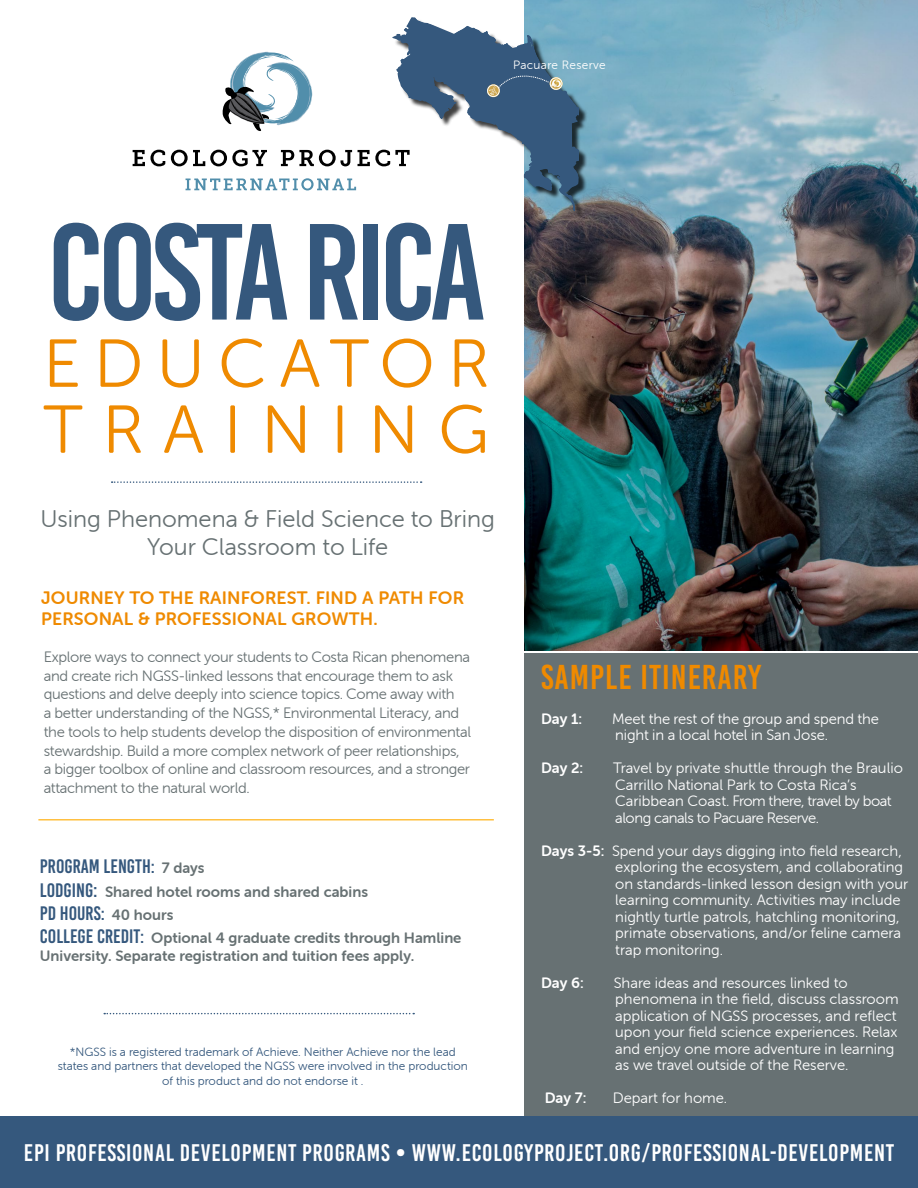
<style>
.page{position:relative;width:918px;height:1188px;background:#fff}
.page>*{position:absolute;margin:0;border:0;box-sizing:border-box;transform-origin:0 0}
.t1{font:136.5px "Bebas Kai";letter-spacing:-.04em;color:#35587d}
.t2{font:67.5px/66px "Museo Sans Rounded 300";letter-spacing:.245em;color:#ef8a00}
.t3{font:34.5px "Bebas Kai";letter-spacing:.03em;color:#ef8a00}
.t4{font:24px "Bebas Kai";letter-spacing:.03em;color:#fff}
.t5{font:24px/28.8px "Museo Sans Rounded 300";color:#677173;text-align:center}
.t6{font:19.5px "Bebas Kai";color:#35587d}
.t7{font:18px/21.6px "Museo Sans Rounded 700";letter-spacing:.01em;color:#ef8a00}
.t8{font:15px/16.5px "Museo Sans Rounded 300";color:#fff}
.t9{font:15px/18.8px "Museo Sans Rounded 300";letter-spacing:-.02em;color:#677173}
.t10{font:15px/18px "Museo Sans Rounded 700";color:#677173}
.t11{font:15px "Museo Sans Rounded 700";letter-spacing:-.005em;color:#fff}
.t12{font:12px/14.4px "Museo Sans Rounded 300";color:#35587d;text-align:center}
.t13{font:12px "Museo Sans Rounded 300";letter-spacing:.03em;color:#fff}
.s1{font-size:18px}
.s2{font-family:"Museo Sans Rounded 700";font-size:15px;color:#677173}
.s3{font-family:"Bebas Kai";font-size:19.5px;color:#35587d}
.s4{font-family:"Bebas Kai";font-size:18px;color:#35587d}
.s5{font-family:"Museo Sans Rounded 700"}
</style>
<div class="page">
<img style="left:525px;top:0;width:393px;height:651px">
<div style="left:0;top:1116px;width:918px;height:72px;background:#35587d"></div>
<svg style="left:133px;top:150px;width:32px;height:16px"></svg>
<svg style="left:112px;top:481px;width:310px;height:2px"></svg>
<div style="left:525px;top:654px;width:393px;height:462px;background:#677173"></div>
<div style="left:394px;top:19px;width:193px;height:200px;background:#000;opacity:.75"></div>
<svg style="left:171px;top:17px;width:408px;height:194px"></svg>
<div style="left:550px;top:77px;width:12px;height:13px;border:1px solid #fff;border-radius:50%"></div>
<svg style="left:104px;top:1013px;width:310px;height:1px"></svg>
<hr style="left:38px;top:819px;width:456px;height:2px;background:#ffc03f">
<p class="t13" style="left:513px;top:58px;width:94px">Pacuare Reserve</p>
<h1 class="t1" style="left:47px;top:199px;width:440px">COSTA RICA</h1>
<h2 class="t2" style="left:43px;top:331px;width:447px">EDUCATOR<br>TRAINING</h2>
<h3 class="t5" style="left:41px;top:504px;width:456px">Using Phenomena &amp; Field Science to Bring<br>Your Classroom to Life</h3>
<p class="t7" style="left:41px;top:587px;width:424px">JOURNEY TO THE RAINFOREST. FIND A PATH FOR<br>PERSONAL &amp; PROFESSIONAL GROWTH.</p>
<p class="t9" style="left:44px;top:647px;width:429px">Explore ways to connect your students to Costa Rican phenomena and create rich NGSS-linked lessons that encourage them to ask questions and delve deeply into science topics. Come away with<br>a better understanding of the NGSS,* Environmental Literacy, and the tools to help students develop the disposition of environmental stewardship. Build a more complex network of peer relationships, a bigger toolbox of online and classroom resources, and a stronger attachment to the natural world.</p>
<h3 class="t6" style="left:40px;top:856px;width:166px">PROGRAM LENGTH<span class="s1">:</span> <span class="s2">7 days</span></h3>
<p class="t10" style="left:40px;top:882px;width:330px"><span class="s3">LODGING:</span> Shared hotel rooms and shared cabins</p>
<h3 class="t6" style="left:40px;top:903px;width:135px">PD HOURS<span class="s1">:</span> <span class="s2">40 hours</span></h3>
<p class="t10" style="left:40px;top:929px;width:423px"><span class="s3">COLLEGE CREDIT</span><span class="s4">:</span> Optional 4 graduate credits through Hamline<br>University. Separate registration and tuition fees apply.</p>
<p class="t12" style="left:58px;top:1045px;width:412px">*NGSS is a registered trademark of Achieve. Neither Achieve nor the lead states and partners that developed the NGSS were involved in the production of this product and do not endorse it .</p>
<h3 class="t3" style="left:541px;top:659px;width:222px">SAMPLE ITINERARY</h3>
<p class="t11" style="left:541px;top:710px;width:43px">Day 1:</p>
<p class="t8" style="left:612px;top:710px;width:268px">Meet the rest of the group and spend the night in a local hotel in San Jose.</p>
<p class="t11" style="left:541px;top:760px;width:44px">Day 2:</p>
<p class="t8" style="left:613px;top:760px;width:291px">Travel by private shuttle through the Braulio Carrillo National Park to Costa Rica’s Caribbean Coast. From there, travel by boat along canals to Pacuare Reserve.</p>
<p class="t8" style="left:615px;top:842px;width:294px;text-indent:-74px"><span class="s5">Days 3-5:</span> Spend your days digging into field research, exploring the ecosystem, and collaborating on standards-linked lesson design with your learning community. Activities may include nightly turtle patrols, hatchling monitoring, primate observations, and/or feline camera trap monitoring.</p>
<p class="t11" style="left:541px;top:974px;width:44px">Day 6:</p>
<p class="t8" style="left:614px;top:974px;width:286px">Share ideas and resources linked to phenomena in the field, discuss classroom application of NGSS processes, and reflect upon your field science experiences. Relax and enjoy one more adventure in learning as we travel outside of the Reserve.</p>
<p class="t11" style="left:545px;top:1090px;width:43px">Day 7:</p>
<p class="t8" style="left:613px;top:1090px;width:116px">Depart for home.</p>
<h3 class="t4" style="left:24px;top:1140px;width:872px">EPI PROFESSIONAL DEVELOPMENT PROGRAMS • WWW.ECOLOGYPROJECT.ORG/PROFESSIONAL-DEVELOPMENT</h3>
</div>
